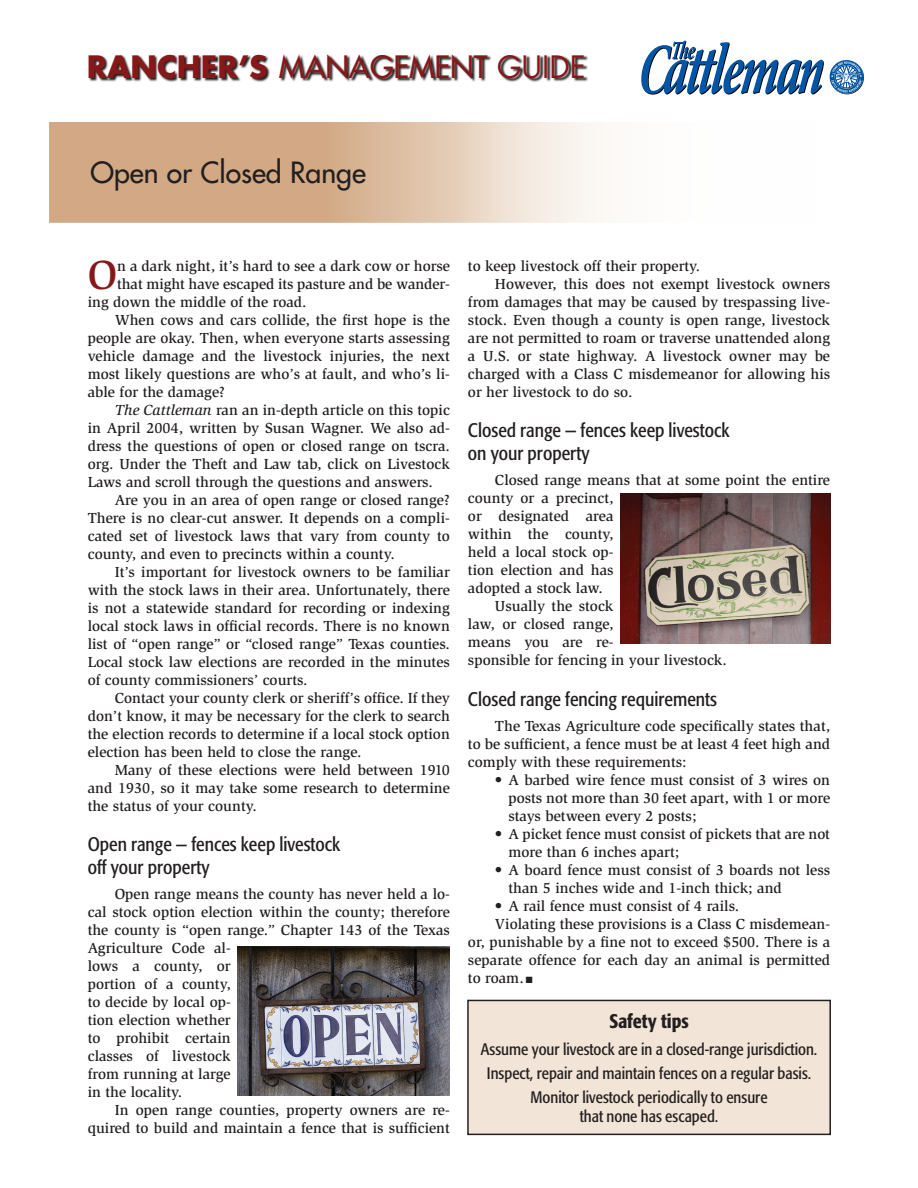
<style>
.page{position:relative;width:918px;height:1188px;background:#fff}
.page>*{position:absolute;margin:0;border:0;box-sizing:border-box;transform-origin:0 0}
.Drop_Cap_-_1st_parag{font:500 41.85px "Slimbach";color:#871819}
.column_head{font:30px "Futura";color:#871819}
.t1{font:28.5px "Futura";color:#231f20}
.subhead{font:condensed 19.5px/22.5px "Formata";color:#231f20}
.subhead-2{font:500 condensed 19.5px "Formata";color:#231f20}
.subhead-3{font:condensed 16.5px "Formata";color:#231f20}
.Body_Copy{font:500 15px/18px "Slimbach";color:#231f20;text-align:justify}
.Drop_Cap_-_1st_parag-2{font:500 15px "Slimbach";color:#231f20}
.s1{font-weight:700}
.s2{font-style:inherit}
.s3{font-style:italic}
</style>
<div class="page">
<svg style="left:50px;top:122px;width:554px;height:100px;background:#ddbea2"></svg>
<svg style="left:89px;top:55px;width:499px;height:27px"></svg>
<img style="left:620px;top:494px;width:210px;height:150px">
<img style="left:238px;top:947px;width:212px;height:149px">
<div style="left:468px;top:1000px;width:362px;height:134px;background:#f2e5d7"></div>
<div style="left:467px;top:1000px;width:364px;height:135px;border:2px solid #231f20"></div>
<svg style="left:641px;top:40px;width:183px;height:55px"></svg>
<svg style="left:830px;top:60px;width:33px;height:34px"></svg>
<p class="column_head" style="left:87px;top:47px;width:500px"><span class="s1">RANCHER’S</span> MANAGEMENT <span class="s2">GUIDE</span></p>
<p class="t1" style="left:90px;top:154px;width:277px">Open or Closed Range</p>
<p class="Drop_Cap_-_1st_parag" style="left:88px;top:250px;width:31px">O</p>
<p class="Drop_Cap_-_1st_parag-2" style="left:117px;top:257px;width:334px">n a dark night, it’s hard to see a dark cow or horse</p>
<p class="Drop_Cap_-_1st_parag-2" style="left:117px;top:275px;width:334px">that might have escaped its pasture and be wander-</p>
<p class="Drop_Cap_-_1st_parag-2" style="left:88px;top:293px;width:221px">ing down the middle of the road.</p>
<p class="Body_Copy" style="left:88px;top:311px;width:364px;text-indent:27px">When cows and cars collide, the first hope is the people are okay. Then, when everyone starts assessing vehicle damage and the livestock injuries, the next most likely questions are who’s at fault, and who’s li&shy;able for the damage?</p>
<p class="Body_Copy" style="left:88px;top:401px;width:364px;text-indent:27px"><span class="s3">The Cattleman</span> ran an in-depth article on this topic in April 2004, written by Susan Wagner. We also ad&shy;dress the questions of open or closed range on tscra. org. Under the Theft and Law tab, click on Livestock Laws and scroll through the questions and answers.</p>
<p class="Body_Copy" style="left:88px;top:491px;width:364px;text-indent:27px">Are you in an area of open range or closed range?<br>There is no clear-cut answer. It depends on a compli&shy;cated set of livestock laws that vary from county to county, and even to precincts within a county.</p>
<p class="Body_Copy" style="left:88px;top:563px;width:364px;text-indent:27px">It’s important for livestock owners to be familiar with the stock laws in their area. Unfortunately, there is not a statewide standard for recording or indexing local stock laws in official records. There is no known list of “open range” or “closed range” Texas counties.<br>Local stock law elections are recorded in the minutes of county commissioners’ courts.</p>
<p class="Body_Copy" style="left:88px;top:689px;width:364px;text-indent:27px">Contact your county clerk or sheriff’s office. If they don’t know, it may be necessary for the clerk to search the election records to determine if a local stock option election has been held to close the range.</p>
<p class="Body_Copy" style="left:88px;top:761px;width:364px;text-indent:27px">Many of these elections were held between 1910 and 1930, so it may take some research to determine the status of your county.</p>
<p class="subhead" style="left:88px;top:833px;width:254px">Open range — fences keep livestock off your property</p>
<p class="Body_Copy" style="left:88px;top:885px;width:364px;text-align:left;text-indent:27px">Open range means the county has never held a lo&shy;cal stock option election within the county; therefore the county is “open range.” Chapter 143 of the Texas<br>Agriculture Code al-<br>lows a county, or<br>portion of a county,<br>to decide by local op-<br>tion election whether<br>to prohibit certain<br>classes of livestock<br>from running at large<br>in the locality.</p>
<p class="Body_Copy" style="left:88px;top:1101px;width:364px;text-align:right">In open range counties, property owners are re&shy;quired to build and maintain a fence that is sufficient</p>
<p class="Body_Copy" style="left:468px;top:257px;width:234px">to keep livestock off their property.</p>
<p class="Body_Copy" style="left:468px;top:275px;width:364px;text-indent:27px">However, this does not exempt livestock owners from damages that may be caused by trespassing live&shy;stock. Even though a county is open range, livestock are not permitted to roam or traverse unattended along a U.S. or state highway. A livestock owner may be charged with a Class C misdemeanor for allowing his or her livestock to do so.</p>
<p class="subhead" style="left:468px;top:419px;width:263px">Closed range — fences keep livestock on your property</p>
<p class="Body_Copy" style="left:468px;top:471px;width:364px;text-align:left;text-indent:27px">Closed range means that at some point the entire county or a precinct,<br>or designated area<br>within the county,<br>held a local stock op-<br>tion election and has<br>adopted a stock law.</p>
<p class="Body_Copy" style="left:468px;top:597px;width:261px;text-align:left;text-indent:27px">Usually the stock<br>law, or closed range,<br>means you are re-<br>sponsible for fencing in your livestock.</p>
<p class="subhead" style="left:468px;top:688px;width:251px">Closed range fencing requirements</p>
<p class="Body_Copy" style="left:468px;top:717px;width:364px;text-indent:27px">The Texas Agriculture code specifically states that, to be sufficient, a fence must be at least 4 feet high and comply with these requirements:</p>
<p class="Body_Copy" style="left:508px;top:771px;width:323px;text-indent:-14px">• A barbed wire fence must consist of 3 wires on posts not more than 30 feet apart, with 1 or more stays between every 2 posts;</p>
<p class="Body_Copy" style="left:508px;top:825px;width:323px;text-indent:-14px">• A picket fence must consist of pickets that are not more than 6 inches apart;</p>
<p class="Body_Copy" style="left:508px;top:861px;width:323px;text-indent:-14px">• A board fence must consist of 3 boards not less than 5 inches wide and 1-inch thick; and</p>
<p class="Body_Copy" style="left:495px;top:897px;width:246px">• A rail fence must consist of 4 rails.</p>
<p class="Body_Copy" style="left:468px;top:915px;width:364px;text-indent:27px">Violating these provisions is a Class C misdemean&shy;or, punishable by a fine not to exceed $500. There is a separate offence for each day an animal is permitted to roam. ■</p>
<p class="subhead-2" style="left:609px;top:1009px;width:81px">Safety tips</p>
<p class="subhead-3" style="left:481px;top:1039px;width:338px">Assume your livestock are in a closed-range jurisdiction.</p>
<p class="subhead-3" style="left:487px;top:1063px;width:326px">Inspect, repair and maintain fences on a regular basis.</p>
<p class="subhead-3" style="left:531px;top:1087px;width:239px">Monitor livestock periodically to ensure</p>
<p class="subhead-3" style="left:580px;top:1107px;width:140px">that none has escaped.</p>
</div>
